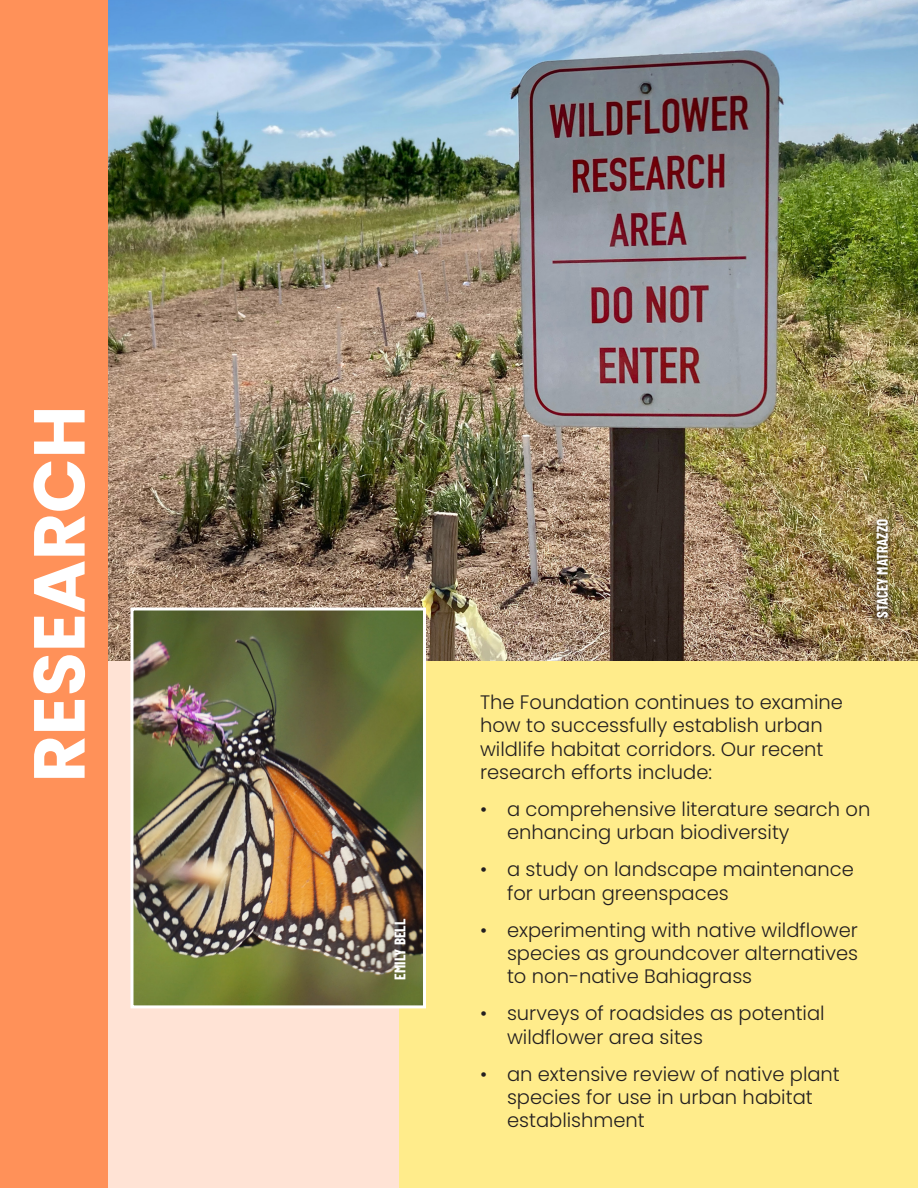
<style>
.page{position:relative;width:918px;height:1188px;background:#fff}
.page>*{position:absolute;margin:0;border:0;box-sizing:border-box;transform-origin:0 0}
.t1{font:700 72px "Poppins";color:#fff}
.t2{font:300 19.5px/23.4px "Poppins";color:#231f20}
.t3{font:700 15px "Barlow Condensed";color:#fff}
</style>
<div class="page">
<img style="left:108px;top:0;width:810px;height:662px">
<div style="left:0;top:662px;width:918px;height:526px;background:#ffe3d5"></div>
<div style="left:399px;top:662px;width:519px;height:526px;background:#ffec8b"></div>
<img style="left:870px;top:512px;width:25px;height:113px">
<div style="left:0;top:0;width:108px;height:1188px;background:#ff9159"></div>
<img style="left:134px;top:611px;width:288px;height:393px">
<div style="left:130px;top:607px;width:296px;height:401px;border:3px solid #fff"></div>
<p class="t1" style="left:18px;top:782px;width:378px;rotate:-90deg">RESEARCH</p>
<p class="t3" style="left:389px;top:980px;width:62px;rotate:-90deg">EMILY BELL</p>
<p class="t3" style="left:872px;top:618px;width:100px;rotate:-90deg">STACEY MATRAZZO</p>
<p class="t2" style="left:480px;top:691px;width:364px">The Foundation continues to examine how to successfully establish urban wildlife habitat corridors. Our recent research efforts include:</p>
<p class="t2" style="left:507px;top:798px;width:365px;text-indent:-27px">• a comprehensive literature search on enhancing urban biodiversity</p>
<p class="t2" style="left:507px;top:858px;width:348px;text-indent:-27px">• a study on landscape maintenance for urban greenspaces</p>
<p class="t2" style="left:507px;top:918px;width:353px;text-align:justify;text-indent:-27px">• experimenting with native wildflower species as groundcover alternatives to non-native Bahiagrass</p>
<p class="t2" style="left:507px;top:1002px;width:319px;text-indent:-27px">• surveys of roadsides as potential wildflower area sites</p>
<p class="t2" style="left:507px;top:1062px;width:334px;text-indent:-27px">• an extensive review of native plant species for use in urban habitat establishment</p>
</div>
